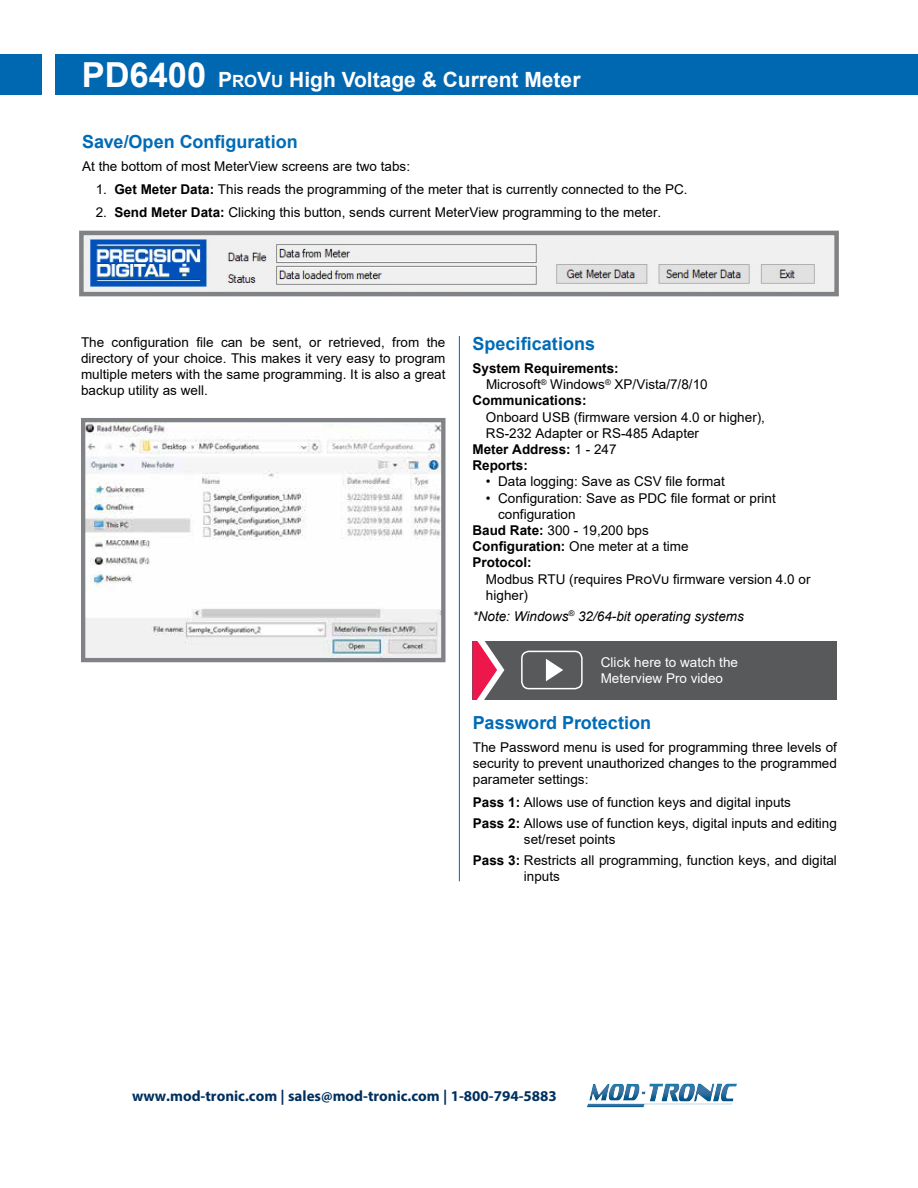
<style>
.page{position:relative;width:918px;height:1188px;background:#fff}
.page>*{position:absolute;margin:0;border:0;box-sizing:border-box;transform-origin:0 0}
.t1{font:700 21px "Arial";color:#fff}
.t2{font:700 18px "Arial";color:#006bb6}
.t3{font:700 15px "Myriad Pro";color:#00305e}
.t4{font:13.5px/16.2px "Arial";color:#000}
.t5{font:700 13.5px "Arial";color:#000}
.t6{font:italic 13.5px "Arial";color:#000}
.t7{font:13.5px/16.2px "Arial";color:#fff}
.s1{font-size:34.5px}
.s2{font-size:16.8px}
.s3{font-weight:700}
.s4{font-weight:400}
</style>
<div class="page">
<div style="left:55px;top:54px;width:863px;height:40px;background:#0067b1"></div>
<div style="left:0;top:54px;width:41px;height:40px;background:#0067b1"></div>
<img style="left:84px;top:236px;width:750px;height:55px">
<div style="left:79px;top:231px;width:760px;height:65px;border:4px solid #808285"></div>
<div style="left:472px;top:641px;width:365px;height:58px;background:#58595b"></div>
<svg style="left:472px;top:641px;width:33px;height:58px"></svg>
<div style="left:521px;top:651px;width:62px;height:38px;border:2px solid #fff;border-radius:7px"></div>
<svg style="left:546px;top:659px;width:17px;height:22px"></svg>
<hr style="left:459px;top:336px;width:1px;height:545px;background:#0067b1">
<img style="left:86px;top:423px;width:354px;height:234px">
<div style="left:81px;top:418px;width:364px;height:244px;border:4px solid #808285"></div>
<img style="left:587px;top:1083px;width:150px;height:25px">
<h1 class="t1" style="left:82px;top:65px;width:500px"><span class="s1">PD6400</span> P<span class="s2">RO</span>V<span class="s2">U</span> High Voltage &amp; Current Meter</h1>
<h2 class="t2" style="left:82px;top:129px;width:217px">Save/Open Configuration</h2>
<p class="t4" style="left:82px;top:158px;width:329px">At the bottom of most MeterView screens are two tabs:</p>
<p class="t4" style="left:96px;top:181px;width:593px">1. <span class="s3">Get Meter Data:</span> This reads the programming of the meter that is currently connected to the PC.</p>
<p class="t4" style="left:96px;top:204px;width:567px">2. <span class="s3">Send Meter Data:</span> Clicking this button, sends current MeterView programming to the meter.</p>
<p class="t4" style="left:81px;top:334px;width:366px;text-align:justify">The configuration file can be sent, or retrieved, from the directory of your choice. This makes it very easy to program multiple meters with the same programming. It is also a great backup utility as well.</p>
<h2 class="t2" style="left:472px;top:331px;width:124px">Specifications</h2>
<p class="t5" style="left:472px;top:359px;width:148px">System Requirements:</p>
<p class="t4" style="left:486px;top:376px;width:223px">Microsoft<sup>®</sup> Windows<sup>®</sup> XP/Vista/7/8/10</p>
<p class="t5" style="left:472px;top:391px;width:116px">Communications:</p>
<p class="t4" style="left:486px;top:409px;width:281px">Onboard USB (firmware version 4.0 or higher),</p>
<p class="t4" style="left:486px;top:425px;width:215px">RS-232 Adapter or RS-485 Adapter</p>
<p class="t5" style="left:472px;top:440px;width:146px">Meter Address: <span class="s4">1 - 247</span></p>
<p class="t5" style="left:472px;top:456px;width:57px">Reports:</p>
<p class="t4" style="left:486px;top:473px;width:240px">• Data logging: Save as CSV file format</p>
<p class="t4" style="left:486px;top:490px;width:291px">• Configuration: Save as PDC file format or print</p>
<p class="t4" style="left:498px;top:506px;width:79px">configuration</p>
<p class="t4" style="left:472px;top:522px;width:178px"><span class="s3">Baud Rate:</span> 300 - 19,200 bps</p>
<p class="t4" style="left:472px;top:538px;width:218px"><span class="s3">Configuration:</span> One meter at a time</p>
<p class="t5" style="left:472px;top:553px;width:61px">Protocol:</p>
<p class="t4" style="left:486px;top:571px;width:326px">Modbus RTU (requires ProVu firmware version 4.0 or higher)</p>
<p class="t6" style="left:472px;top:607px;width:273px">*Note: Windows<sup>®</sup> 32/64-bit operating systems</p>
<p class="t7" style="left:601px;top:654px;width:139px">Click here to watch the<br>Meterview Pro video</p>
<h2 class="t2" style="left:473px;top:710px;width:180px">Password Protection</h2>
<p class="t4" style="left:473px;top:739px;width:366px;text-align:justify">The Password menu is used for programming three levels of security to prevent unauthorized changes to the programmed parameter settings:</p>
<p class="t4" style="left:473px;top:792px;width:366px;line-height:20.9px"><span class="s3">Pass 1:</span> Allows use of function keys and digital inputs<br><span class="s3">Pass 2:</span> Allows use of function keys, digital inputs and editing</p>
<p class="t4" style="left:473px;top:829px;width:366px;line-height:20.9px;text-indent:51px">set/reset points<br><span class="s3">Pass 3:</span> Restricts all programming, function keys, and digital</p>
<p class="t4" style="left:524px;top:868px;width:38px">inputs</p>
<p class="t3" style="left:132px;top:1086px;width:426px">www.mod-tronic.com | sales@mod-tronic.com | 1-800-794-5883</p>
</div>
